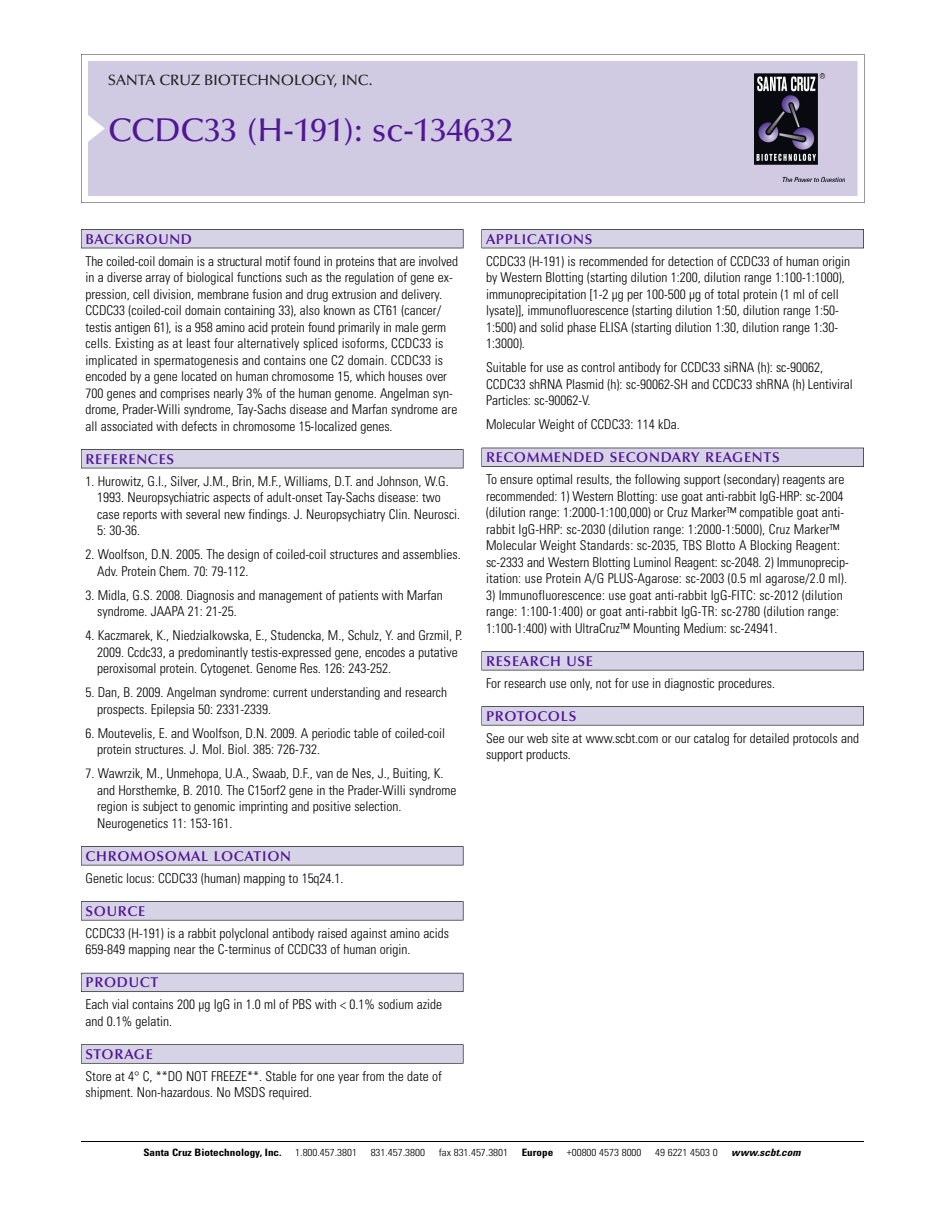
<style>
.page{position:relative;width:945px;height:1215px;background:#fff}
.page>*{position:absolute;margin:0;border:0;box-sizing:border-box;transform-origin:0 0}
.t1{font:500 33px "Optima";color:#511695}
.t2{font:500 15px "Optima";color:#231f20}
.t3{font:600 14.25px "Optima";letter-spacing:.05em;color:#511695}
.t4{font:300 condensed 13.5px/16.5px "Univers";color:#000}
.t5{font:300 condensed 10.2px "Univers";color:#000;scale:1.1 1}
.t6{font:700 condensed 10.2px "Univers";color:#000;scale:1.1 1}
.t7{font:italic 700 condensed 10.2px "Univers";letter-spacing:.005em;color:#000;scale:1.1 1}
</style>
<div class="page">
<svg style="left:81px;top:54px;width:783px;height:149px"></svg>
<div style="left:88px;top:61px;width:769px;height:135px;background:#d1cae3"></div>
<img style="left:755px;top:74px;width:90px;height:108px">
<div style="left:81px;top:229px;width:382px;height:19px;background:#525156"></div>
<div style="left:81px;top:230px;width:382px;height:18px;background:#d7d3e7"></div>
<div style="left:81px;top:449px;width:382px;height:19px;background:#525155"></div>
<div style="left:81px;top:450px;width:382px;height:18px;background:#d7d3e7"></div>
<div style="left:81px;top:846px;width:382px;height:19px;background:#545357"></div>
<div style="left:81px;top:847px;width:382px;height:18px;background:#d7d3e7"></div>
<div style="left:81px;top:901px;width:382px;height:19px;background:#575759"></div>
<div style="left:81px;top:902px;width:382px;height:18px;background:#d7d3e7"></div>
<div style="left:81px;top:973px;width:382px;height:19px;background:#5b5a62"></div>
<div style="left:81px;top:973px;width:382px;height:18px;background:#d7d3e7"></div>
<div style="left:81px;top:1044px;width:382px;height:20px;background:#666667"></div>
<div style="left:81px;top:1045px;width:382px;height:18px;background:#d7d3e7"></div>
<div style="left:482px;top:229px;width:382px;height:19px;background:#525156"></div>
<div style="left:482px;top:230px;width:381px;height:18px;background:#d7d3e7"></div>
<div style="left:482px;top:448px;width:382px;height:19px;background:#515055"></div>
<div style="left:482px;top:448px;width:381px;height:18px;background:#d7d3e7"></div>
<div style="left:482px;top:651px;width:382px;height:19px;background:#545357"></div>
<div style="left:482px;top:652px;width:381px;height:18px;background:#d7d3e7"></div>
<div style="left:482px;top:706px;width:382px;height:19px;background:#575759"></div>
<div style="left:482px;top:707px;width:381px;height:18px;background:#d7d3e7"></div>
<hr style="left:81px;top:1141px;width:783px;height:1px;background:#000">
<p class="t2" style="left:108px;top:74px;width:266px">SANTA CRUZ BIOTECHNOLOGY, INC.</p>
<h1 class="t1" style="left:108px;top:117px;width:406px">CCDC33 (H-191): sc-134632</h1>
<p class="t3" style="left:86px;top:233px;width:108px">BACKGROUND</p>
<p class="t4" style="left:86px;top:254px;width:374px">The coiled-coil domain is a structural motif found in proteins that are involved in a diverse array of biological functions such as the regulation of gene ex&shy;pression, cell division, membrane fusion and drug extrusion and delivery.<br>CCDC33 (coiled-coil domain containing 33), also known as CT61 (cancer/ testis antigen 61), is a 958 amino acid protein found primarily in male germ cells. Existing as at least four alternatively spliced isoforms, CCDC33 is implicated in spermatogenesis and contains one C2 domain. CCDC33 is encoded by a gene located on human chromosome 15, which houses over 700 genes and comprises nearly 3% of the human genome. Angelman syn&shy;drome, Prader-Willi syndrome, Tay-Sachs disease and Marfan syndrome are all associated with defects in chromosome 15-localized genes.</p>
<p class="t3" style="left:86px;top:453px;width:90px">REFERENCES</p>
<p class="t4" style="left:97px;top:474px;width:365px;text-indent:-12px">1. Hurowitz, G.I., Silver, J.M., Brin, M.F., Williams, D.T. and Johnson, W.G.<br>1993. Neuropsychiatric aspects of adult-onset Tay-Sachs disease: two case reports with several new findings. J. Neuropsychiatry Clin. Neurosci.<br>5: 30-36.</p>
<p class="t4" style="left:97px;top:547px;width:365px;text-indent:-12px">2. Woolfson, D.N. 2005. The design of coiled-coil structures and assemblies.<br>Adv. Protein Chem. 70: 79-112.</p>
<p class="t4" style="left:97px;top:588px;width:347px;text-indent:-12px">3. Midla, G.S. 2008. Diagnosis and management of patients with Marfan syndrome. JAAPA 21: 21-25.</p>
<p class="t4" style="left:97px;top:628px;width:367px;text-indent:-12px">4. Kaczmarek, K., Niedzialkowska, E., Studencka, M., Schulz, Y. and Grzmil, P.<br>2009. Ccdc33, a predominantly testis-expressed gene, encodes a putative peroxisomal protein. Cytogenet. Genome Res. 126: 243-252.</p>
<p class="t4" style="left:97px;top:685px;width:351px;text-indent:-12px">5. Dan, B. 2009. Angelman syndrome: current understanding and research prospects. Epilepsia 50: 2331-2339.</p>
<p class="t4" style="left:97px;top:726px;width:350px;text-indent:-12px">6. Moutevelis, E. and Woolfson, D.N. 2009. A periodic table of coiled-coil protein structures. J. Mol. Biol. 385: 726-732.</p>
<p class="t4" style="left:97px;top:766px;width:361px;text-indent:-12px">7. Wawrzik, M., Unmehopa, U.A., Swaab, D.F., van de Nes, J., Buiting, K. and Horsthemke, B. 2010. The C15orf2 gene in the Prader-Willi syndrome region is subject to genomic imprinting and positive selection.<br>Neurogenetics 11: 153-161.</p>
<p class="t3" style="left:86px;top:850px;width:207px">CHROMOSOMAL LOCATION</p>
<p class="t4" style="left:86px;top:871px;width:260px">Genetic locus: CCDC33 (human) mapping to 15q24.1.</p>
<p class="t3" style="left:86px;top:905px;width:61px">SOURCE</p>
<p class="t4" style="left:86px;top:926px;width:365px">CCDC33 (H-191) is a rabbit polyclonal antibody raised against amino acids<br>659-849 mapping near the C-terminus of CCDC33 of human origin.</p>
<p class="t3" style="left:86px;top:977px;width:74px">PRODUCT</p>
<p class="t4" style="left:86px;top:997px;width:358px">Each vial contains 200 µg IgG in 1.0 ml of PBS with &lt; 0.1% sodium azide and 0.1% gelatin.</p>
<p class="t3" style="left:86px;top:1048px;width:69px">STORAGE</p>
<p class="t4" style="left:86px;top:1069px;width:358px">Store at 4° C, **DO NOT FREEZE**. Stable for one year from the date of shipment. Non-hazardous. No MSDS required.</p>
<p class="t3" style="left:486px;top:233px;width:108px">APPLICATIONS</p>
<p class="t4" style="left:486px;top:254px;width:366px">CCDC33 (H-191) is recommended for detection of CCDC33 of human origin by Western Blotting (starting dilution 1:200, dilution range 1:100-1:1000), immunoprecipitation [1-2 µg per 100-500 µg of total protein (1 ml of cell lysate)], immunofluorescence (starting dilution 1:50, dilution range 1:50- 1:500) and solid phase ELISA (starting dilution 1:30, dilution range 1:30- 1:3000).</p>
<p class="t4" style="left:486px;top:360px;width:368px">Suitable for use as control antibody for CCDC33 siRNA (h): sc-90062,<br>CCDC33 shRNA Plasmid (h): sc-90062-SH and CCDC33 shRNA (h) Lentiviral<br>Particles: sc-90062-V.</p>
<p class="t4" style="left:486px;top:417px;width:195px">Molecular Weight of CCDC33: 114 kDa.</p>
<p class="t3" style="left:486px;top:452px;width:295px">RECOMMENDED SECONDARY REAGENTS</p>
<p class="t4" style="left:486px;top:472px;width:364px">To ensure optimal results, the following support (secondary) reagents are recommended: 1) Western Blotting: use goat anti-rabbit IgG-HRP: sc-2004 (dilution range: 1:2000-1:100,000) or Cruz Marker™ compatible goat anti&shy;rabbit IgG-HRP: sc-2030 (dilution range: 1:2000-1:5000), Cruz Marker™ Molecular Weight Standards: sc-2035, TBS Blotto A Blocking Reagent: sc-2333 and Western Blotting Luminol Reagent: sc-2048. 2) Immunoprecip&shy;itation: use Protein A/G PLUS-Agarose: sc-2003 (0.5 ml agarose/2.0 ml).</p>
<p class="t4" style="left:486px;top:588px;width:358px">3) Immunofluorescence: use goat anti-rabbit IgG-FITC: sc-2012 (dilution range: 1:100-1:400) or goat anti-rabbit IgG-TR: sc-2780 (dilution range:<br>1:100-1:400) with UltraCruz™ Mounting Medium: sc-24941.</p>
<p class="t3" style="left:486px;top:655px;width:109px">RESEARCH USE</p>
<p class="t4" style="left:486px;top:676px;width:290px">For research use only, not for use in diagnostic procedures.</p>
<p class="t3" style="left:486px;top:710px;width:92px">PROTOCOLS</p>
<p class="t4" style="left:486px;top:731px;width:375px">See our web site at www.scbt.com or our catalog for detailed protocols and support products.</p>
<p class="t6" style="left:143px;top:1148px;width:127px">Santa Cruz Biotechnology, Inc.</p>
<p class="t5" style="left:295px;top:1148px;width:58px">1.800.457.3801</p>
<p class="t5" style="left:371px;top:1148px;width:51px">831.457.3800</p>
<p class="t5" style="left:439px;top:1148px;width:65px">fax 831.457.3801</p>
<p class="t6" style="left:522px;top:1148px;width:30px">Europe</p>
<p class="t5" style="left:567px;top:1148px;width:69px">+00800 4573 8000</p>
<p class="t5" style="left:655px;top:1148px;width:58px">49 6221 4503 0</p>
<p class="t7" style="left:731px;top:1148px;width:64px">www.scbt.com</p>
</div>
